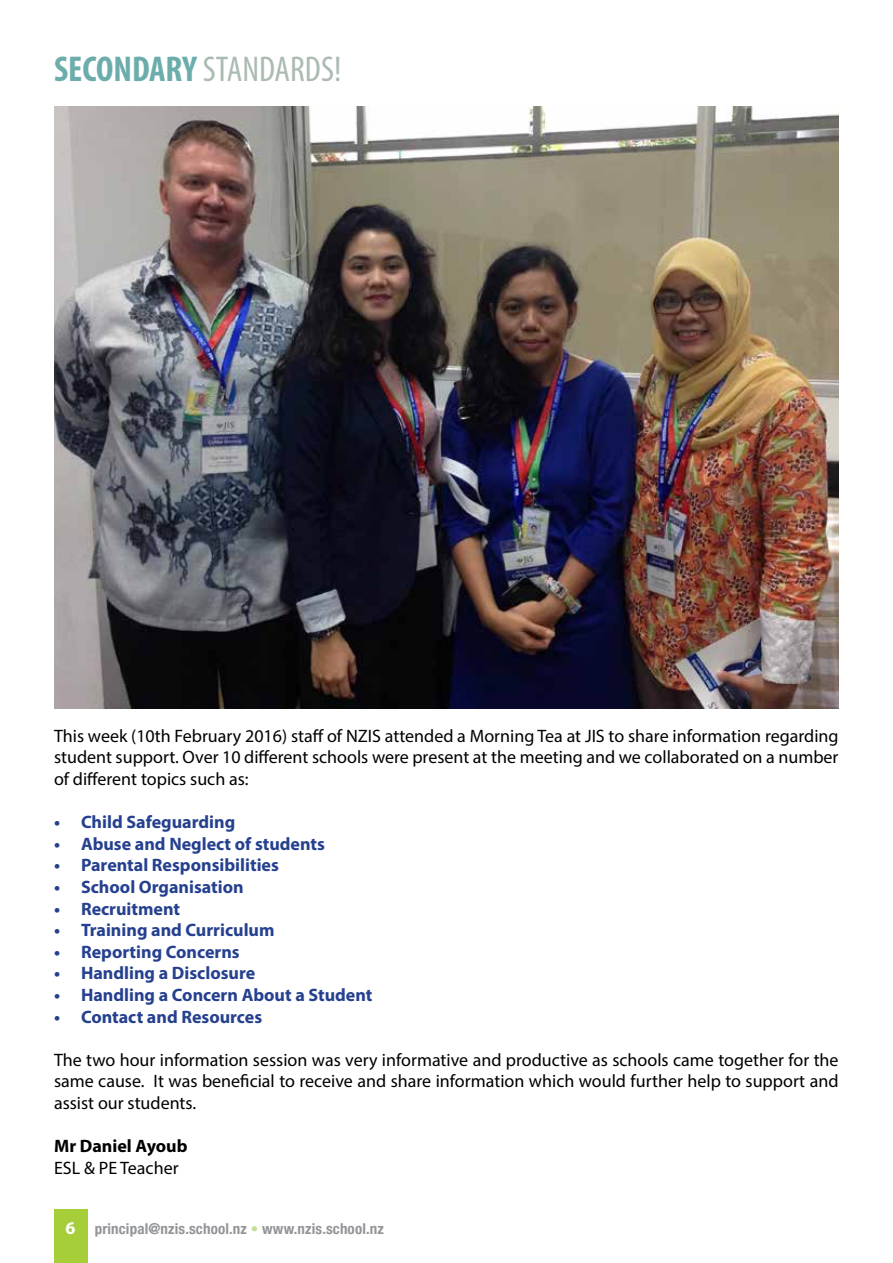
<style>
.page{position:relative;width:893px;height:1263px;background:#fff}
.page>*{position:absolute;margin:0;border:0;box-sizing:border-box;transform-origin:0 0}
.t1{font:condensed 36px "Myriad Pro";color:#acbbb2}
.t2{font:18px/21.6px "Myriad Pro";color:#000;text-align:justify}
.t3{font:700 18px "Myriad Pro";color:#25408f}
.t4{font:700 18px "Myriad Pro";color:#000}
.t5{font:700 condensed 15px "Helvetica Neue";letter-spacing:.01em;color:#939598}
.s1{font-weight:700;color:#6cadac}
.s2{font-family:"Myriad Pro";font-stretch:normal;font-size:18px;color:#fff}
.s3{color:#c4df9b}
</style>
<div class="page">
<div style="left:54px;top:1209px;width:34px;height:54px;background:#a6ce39"></div>
<img style="left:54px;top:106px;width:785px;height:603px">
<h1 class="t1" style="left:54px;top:47px;width:289px"><span class="s1">SECONDARY</span> STANDARDS!</h1>
<p class="t2" style="left:54px;top:725px;width:786px">This week (10th February 2016) staff of NZIS attended a Morning Tea at JIS to share information regarding student support. Over 10 different schools were present at the meeting and we collaborated on a number of different topics such as:</p>
<p class="t3" style="left:54px;top:810px;width:183px">• Child Safeguarding</p>
<p class="t3" style="left:54px;top:832px;width:272px">• Abuse and Neglect of students</p>
<p class="t3" style="left:54px;top:853px;width:226px">• Parental Responsibilities</p>
<p class="t3" style="left:54px;top:875px;width:191px">• School Organisation</p>
<p class="t3" style="left:54px;top:897px;width:128px">• Recruitment</p>
<p class="t3" style="left:54px;top:918px;width:222px">• Training and Curriculum</p>
<p class="t3" style="left:54px;top:940px;width:187px">• Reporting Concerns</p>
<p class="t3" style="left:54px;top:961px;width:203px">• Handling a Disclosure</p>
<p class="t3" style="left:54px;top:983px;width:320px">• Handling a Concern About a Student</p>
<p class="t3" style="left:54px;top:1005px;width:210px">• Contact and Resources</p>
<p class="t2" style="left:54px;top:1049px;width:786px">The two hour information session was very informative and productive as schools came together for the same cause. It was beneficial to receive and share information which would further help to support and assist our students.</p>
<p class="t4" style="left:54px;top:1134px;width:135px">Mr Daniel Ayoub</p>
<p class="t2" style="left:54px;top:1157px;width:126px">ESL &amp; PE Teacher</p>
<p class="t5" style="left:66px;top:1216px;width:320px"><span class="s2">6</span> principal@nzis.school.nz <span class="s3">•</span> www.nzis.school.nz</p>
</div>
